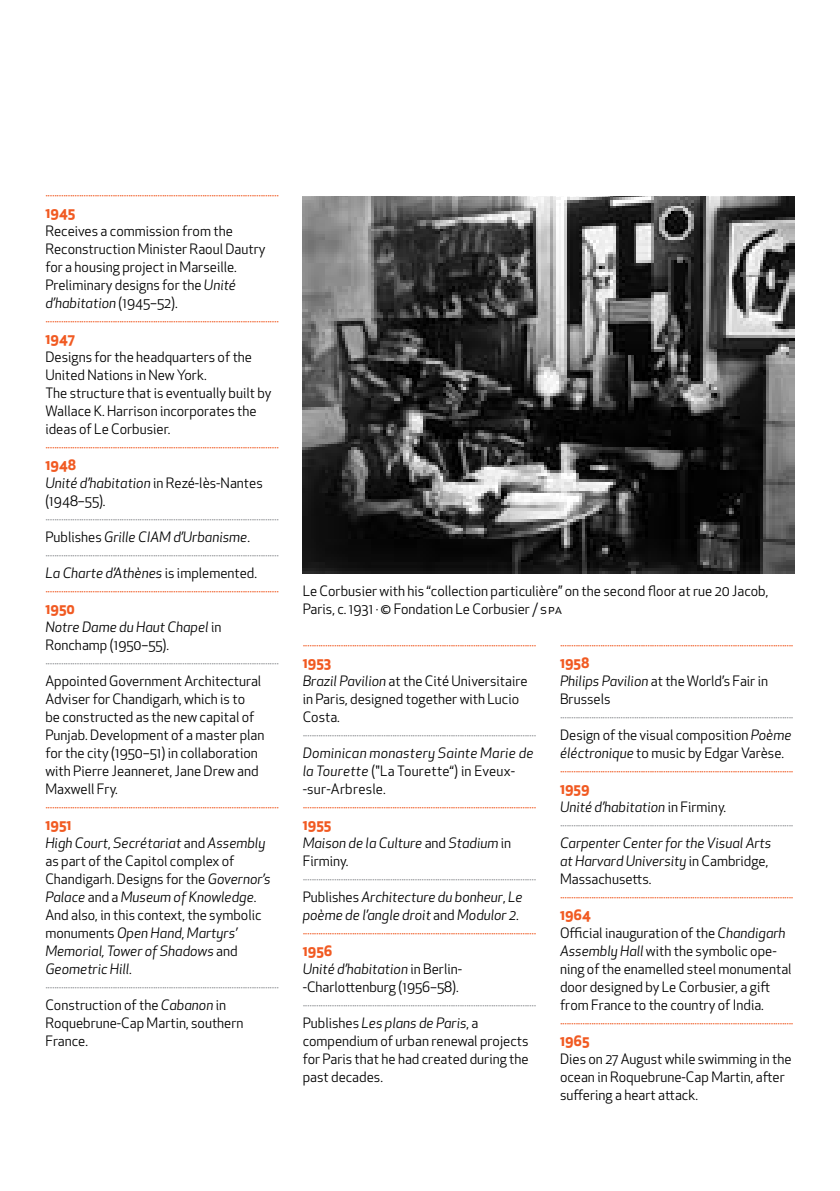
<style>
.page{position:relative;width:840px;height:1191px;background:#fff}
.page>*{position:absolute;margin:0;border:0;box-sizing:border-box;transform-origin:0 0}
.t1{font:14px/18px "Apex New";color:#000}
.t2{font:14px/18px "Apex New";color:#939598}
.t3{font:14px "Apex New";color:#f15a22}
.t4{font:italic 14px/18px "Apex New";color:#000}
.t5{font:700 14px "Apex New";color:#f15a22}
.s1{font-style:italic}
.s2{color:#f15a22}
.s3{font-weight:700;color:#f15a22}
.s4{color:#000}
.s5{font-style:italic;color:#000}
.s6{font-weight:700;font-style:normal;color:#f15a22}
.s7{font-style:normal}
.s8{color:#939598}
</style>
<div class="page">
<img style="left:302px;top:196px;width:492px;height:377px">
<p class="t3" style="left:45px;top:186px;width:234px">········································································································</p>
<p class="t5" style="left:45px;top:203px;width:31px">1945</p>
<p class="t1" style="left:45px;top:222px;width:234px">Receives a commission from the Reconstruction Minister Raoul Dautry for a housing project in Marseille.<br>Preliminary designs for the <span class="s1">Unité d’habitation</span> (1945–52). <span class="s2">········································································································</span></p>
<p class="t5" style="left:45px;top:329px;width:31px">1947</p>
<p class="t1" style="left:45px;top:348px;width:227px">Designs for the headquarters of the<br>United Nations in New York.<br>The structure that is eventually built by<br>Wallace K. Harrison incorporates the ideas of Le Corbusier.</p>
<p class="t3" style="left:45px;top:438px;width:234px">········································································································</p>
<p class="t1" style="left:45px;top:456px;width:219px"><span class="s3">1948<br></span><span class="s1">Unité d’habitation</span> in Rezé-lès-Nantes (1948–55).</p>
<p class="t2" style="left:45px;top:510px;width:234px">········································································································ <span class="s4">Publishes</span> <span class="s5">Grille CIAM d’Urbanisme</span><span class="s4">. </span>········································································································ <span class="s5">La Charte d’Athènes</span> <span class="s4">is implemented. </span><span class="s2">········································································································</span></p>
<p class="t4" style="left:45px;top:600px;width:177px"><span class="s6">1950<br></span>Notre Dame du Haut Chapel <span class="s7">in<br>Ronchamp (1950–55).</span></p>
<p class="t2" style="left:45px;top:654px;width:234px">········································································································</p>
<p class="t1" style="left:45px;top:672px;width:220px">Appointed Government Architectural Adviser for Chandigarh, which is to<br>be constructed as the new capital of Punjab. Development of a master plan for the city (1950–51) in collaboration with Pierre Jeanneret, Jane Drew and Maxwell Fry.</p>
<p class="t3" style="left:45px;top:798px;width:234px">········································································································</p>
<p class="t1" style="left:45px;top:816px;width:234px"><span class="s3">1951<br></span><span class="s1">High Court</span>, <span class="s1">Secrétariat</span> and <span class="s1">Assembly </span>as part of the Capitol complex of Chandigarh. Designs for the <span class="s1">Governor’s Palace</span> and a <span class="s1">Museum of Knowledge</span>.<br>And also, in this context, the symbolic monuments <span class="s1">Open Hand</span>, <span class="s1">Martyrs’ Memorial, Tower of Shadows</span> and <span class="s1">Geometric Hill</span>. <span class="s8">········································································································ </span>Construction of the <span class="s1">Cabanon</span> in Roquebrune-Cap Martin, southern France.</p>
<p class="t1" style="left:302px;top:582px;width:467px">Le Corbusier with his “collection particulière” on the second floor at rue 20 Jacob,<br>Paris, c. 1931 · © Fondation Le Corbusier / spa</p>
<p class="t3" style="left:302px;top:636px;width:234px">········································································································</p>
<p class="t1" style="left:302px;top:654px;width:226px"><span class="s3">1953<br></span><span class="s1">Brazil Pavilion</span> at the Cité Universitaire in Paris, designed together with Lucio<br>Costa.</p>
<p class="t2" style="left:302px;top:726px;width:234px">········································································································</p>
<p class="t4" style="left:302px;top:744px;width:232px">Dominican monastery Sainte Marie de la Tourette <span class="s7">("La Tourette“) in Eveux--sur-Arbresle.</span></p>
<p class="t3" style="left:302px;top:798px;width:234px">········································································································</p>
<p class="t4" style="left:302px;top:816px;width:210px"><span class="s6">1955<br></span>Maison de la Culture <span class="s7">and</span> Stadium <span class="s7">in<br>Firminy.</span></p>
<p class="t2" style="left:302px;top:870px;width:234px">········································································································ <span class="s4">Publishes</span> <span class="s5">Architecture du bonheur</span><span class="s4">,</span> <span class="s5">Le poème de l’angle droit</span> <span class="s4">and</span> <span class="s5">Modulor 2</span><span class="s4">. </span><span class="s2">········································································································</span></p>
<p class="t1" style="left:302px;top:942px;width:161px"><span class="s3">1956<br></span><span class="s1">Unité d’habitation</span> in Berlin--Charlottenburg (1956–58).</p>
<p class="t2" style="left:302px;top:996px;width:234px">········································································································ <span class="s4">Publishes</span> <span class="s5">Les plans de Paris</span><span class="s4">, a compendium of urban renewal projects for Paris that he had created during the past decades.</span></p>
<p class="t3" style="left:559px;top:636px;width:234px">········································································································</p>
<p class="t1" style="left:559px;top:654px;width:209px"><span class="s3">1958<br></span><span class="s1">Philips Pavilion</span> at the World’s Fair in<br>Brussels</p>
<p class="t2" style="left:559px;top:708px;width:234px">········································································································ <span class="s4">Design of the visual composition</span> <span class="s5">Poème éléctronique</span> <span class="s4">to music by Edgar Varèse. </span><span class="s2">········································································································</span></p>
<p class="t2" style="left:559px;top:780px;width:234px"><span class="s3">1959<br></span><span class="s5">Unité d’habitation</span> <span class="s4">in Firminy. </span>········································································································</p>
<p class="t4" style="left:559px;top:834px;width:213px">Carpenter Center for the Visual Arts at Harvard University <span class="s7">in Cambridge,<br>Massachusetts.</span></p>
<p class="t3" style="left:559px;top:888px;width:234px">········································································································</p>
<p class="t1" style="left:559px;top:906px;width:233px"><span class="s3">1964<br></span>Official inauguration of the <span class="s1">Chandigarh<br>Assembly Hall</span> with the symbolic ope&shy;ning of the enamelled steel monumental door designed by Le Corbusier, a gift from France to the country of India.</p>
<p class="t3" style="left:559px;top:1014px;width:234px">········································································································</p>
<p class="t5" style="left:559px;top:1031px;width:31px">1965</p>
<p class="t1" style="left:559px;top:1050px;width:233px">Dies on 27 August while swimming in the ocean in Roquebrune-Cap Martin, after suffering a heart attack.</p>
</div>
